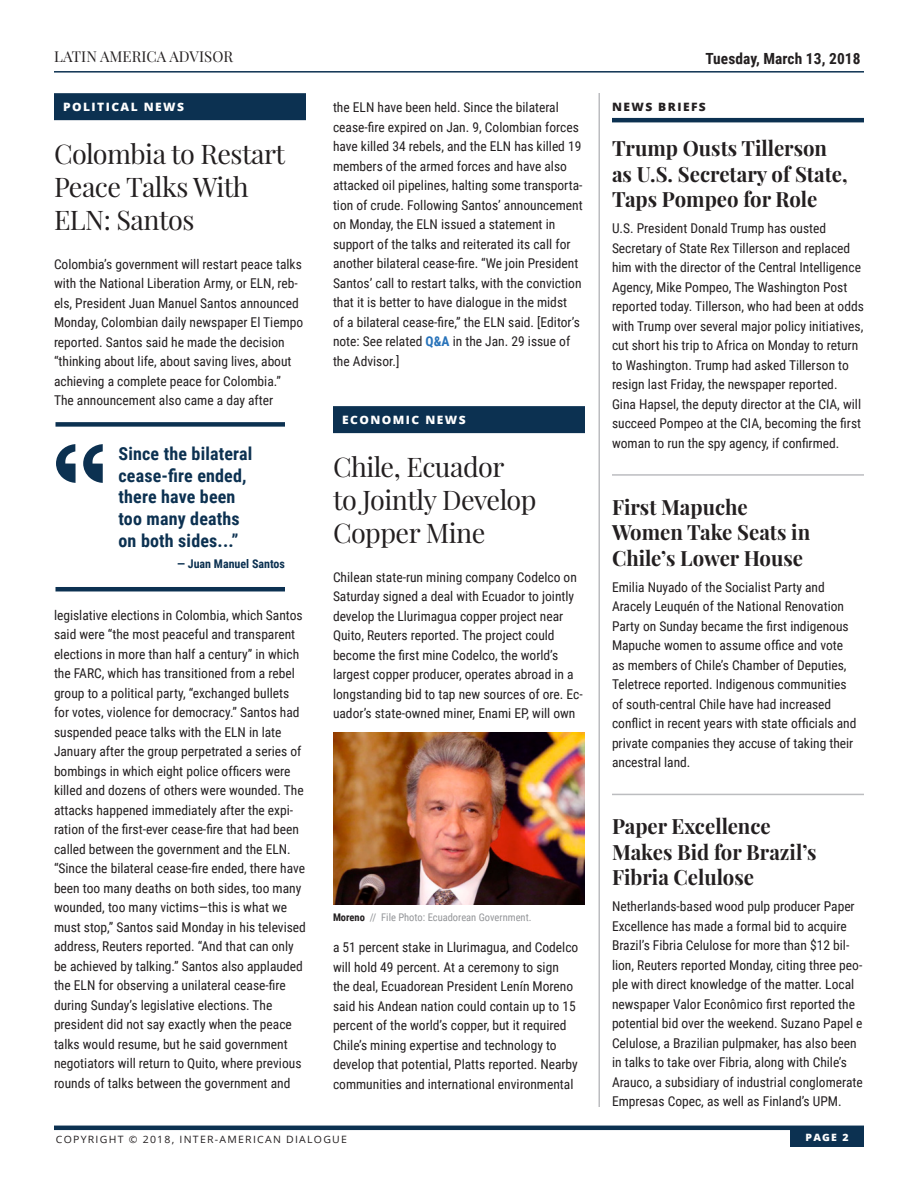
<style>
.page{position:relative;width:918px;height:1188px;background:#fff}
.page>*{position:absolute;margin:0;border:0;box-sizing:border-box;transform-origin:0 0}
.Subhead_18pt{font:27px/33px "Playfair Display";letter-spacing:-.02em;color:#231f20}
.Subhead-_14pt_-_BOLD{font:700 21px/25.5px "Playfair Display";color:#231f20}
.News_Briefs__Subhea{font:700 21px/25.5px "Playfair Display";color:#231f20}
.New_-_Block_Quote_Te{font:700 18px/21.6px "Roboto Condensed";letter-spacing:.01em;color:#0c3151}
.t1{font:700 15.3px "Roboto Condensed";letter-spacing:.005em;color:#231f20}
.t2{font:15px "Playfair Display";letter-spacing:.005em;color:#231f20}
.Subhead_18pt-2{font:13.5px/19.5px "Roboto Condensed";color:#231f20}
.News_Briefs__Body_T{font:13.5px/19.5px "Roboto Condensed";color:#231f20}
.News_Briefs__Subhea-2{font:13.5px/19.5px "Roboto Condensed";color:#231f20}
.Subhead-_14pt_-_BOLD-2{font:13.5px/19.5px "Roboto Condensed";color:#231f20}
.Quote_-_Name{font:700 12px "Roboto Condensed";color:#0c3151}
.Sections_-_with_Blue{font:800 11.55px "Open Sans";letter-spacing:.12em;color:#fff;scale:1.04 1}
.News_Briefs__Title{font:800 11.55px "Open Sans";letter-spacing:.12em;color:#231f20;scale:1.04 1}
.Photo_caption{font:10.5px "Roboto Condensed";color:#939598}
.t3{font:10.05px "Open Sans";letter-spacing:.12em;color:#231f20;scale:1.04 1}
.Board_Advisors_Heade{font:800 10.05px "Open Sans";color:#fff;scale:1.04 1}
.s1{font-weight:700;color:#2873ba}
.s2{font-weight:700;color:#231f20}
</style>
<div class="page">
<hr style="left:54px;top:1126px;width:810px;height:4px;background:#0c3151">
<div style="left:790px;top:1129px;width:74px;height:18px;background:#0c3151"></div>
<hr style="left:54px;top:71px;width:810px;height:2px;background:#0c3151">
<hr style="left:612px;top:118px;width:252px;height:4px;background:#0c3151">
<hr style="left:612px;top:474px;width:252px;height:2px;background:#bcbdc0">
<hr style="left:612px;top:794px;width:252px;height:1px;background:#bcbdc0">
<div style="left:54px;top:93px;width:252px;height:27px;background:#0c3151"></div>
<div style="left:333px;top:406px;width:252px;height:27px;background:#0c3151"></div>
<hr style="left:598px;top:93px;width:2px;height:1014px;background:#bcbdc0">
<div style="left:56px;top:422px;width:229px;height:5px;background:#0c3151"></div>
<hr style="left:56px;top:587px;width:229px;height:4px;background:#0c3151">
<svg style="left:56px;top:444px;width:20px;height:39px"></svg>
<svg style="left:83px;top:444px;width:20px;height:39px"></svg>
<img style="left:333px;top:732px;width:252px;height:172px">
<p class="t2" style="left:54px;top:47px;width:181px">LATIN AMERICA ADVISOR</p>
<p class="Sections_-_with_Blue" style="left:63px;top:98px;width:118px">POLITICAL NEWS</p>
<p class="Subhead_18pt" style="left:54px;top:137px;width:233px">Colombia to Restart<br>Peace Talks With<br>ELN: Santos</p>
<p class="Subhead_18pt-2" style="left:54px;top:254px;width:251px">Colombia’s government will restart peace talks with the National Liberation Army, or ELN, reb&shy;els, President Juan Manuel Santos announced Monday, Colombian daily newspaper El Tiempo reported. Santos said he made the decision “thinking about life, about saving lives, about achieving a complete peace for Colombia.” The announcement also came a day after</p>
<p class="New_-_Block_Quote_Te" style="left:118px;top:442px;width:135px">Since the bilateral cease-fire ended, there have been too many deaths on both sides...”</p>
<p class="Quote_-_Name" style="left:177px;top:555px;width:109px">— Juan Manuel Santos</p>
<p class="Subhead_18pt-2" style="left:54px;top:605px;width:253px">legislative elections in Colombia, which Santos said were “the most peaceful and transparent elections in more than half a century” in which the FARC, which has transitioned from a rebel group to a political party, “exchanged bullets for votes, violence for democracy.” Santos had suspended peace talks with the ELN in late January after the group perpetrated a series of bombings in which eight police officers were killed and dozens of others were wounded. The attacks happened immediately after the expi&shy;ration of the first-ever cease-fire that had been called between the government and the ELN. “Since the bilateral cease-fire ended, there have been too many deaths on both sides, too many wounded, too many victims—this is what we must stop,” Santos said Monday in his televised address, Reuters reported. “And that can only be achieved by talking.” Santos also applauded the ELN for observing a unilateral cease-fire during Sunday’s legislative elections. The president did not say exactly when the peace talks would resume, but he said government negotiators will return to Quito, where previous rounds of talks between the government and</p>
<p class="Subhead_18pt-2" style="left:333px;top:97px;width:251px">the ELN have been held. Since the bilateral cease-fire expired on Jan. 9, Colombian forces have killed 34 rebels, and the ELN has killed 19 members of the armed forces and have also attacked oil pipelines, halting some transporta&shy;tion of crude. Following Santos’ announcement on Monday, the ELN issued a statement in support of the talks and reiterated its call for another bilateral cease-fire. “We join President Santos’ call to restart talks, with the conviction that it is better to have dialogue in the midst<br>of a bilateral cease-fire,” the ELN said. [Editor’s note: See related <span class="s1">Q&amp;A</span> in the Jan. 29 issue of the Advisor.]</p>
<p class="Sections_-_with_Blue" style="left:342px;top:411px;width:120px">ECONOMIC NEWS</p>
<p class="Subhead_18pt" style="left:333px;top:450px;width:205px">Chile, Ecuador<br>to Jointly Develop<br>Copper Mine</p>
<p class="Subhead_18pt-2" style="left:333px;top:567px;width:251px">Chilean state-run mining company Codelco on Saturday signed a deal with Ecuador to jointly develop the Llurimagua copper project near Quito, Reuters reported. The project could become the first mine Codelco, the world’s largest copper producer, operates abroad in a longstanding bid to tap new sources of ore. Ec&shy;uador’s state-owned miner, Enami EP, will own</p>
<p class="Photo_caption" style="left:333px;top:910px;width:200px"><span class="s2">Moreno</span> // File Photo: Ecuadorean Government.</p>
<p class="Subhead_18pt-2" style="left:333px;top:937px;width:247px">a 51 percent stake in Llurimagua, and Codelco will hold 49 percent. At a ceremony to sign the deal, Ecuadorean President Lenín Moreno said his Andean nation could contain up to 15 percent of the world’s copper, but it required Chile’s mining expertise and technology to develop that potential, Platts reported. Nearby communities and international environmental</p>
<p class="t1" style="left:705px;top:47px;width:157px">Tuesday, March 13, 2018</p>
<p class="News_Briefs__Title" style="left:612px;top:98px;width:92px">NEWS BRIEFS</p>
<p class="Subhead-_14pt_-_BOLD" style="left:612px;top:135px;width:237px">Trump Ousts Tillerson as U.S. Secretary of State,<br>Taps Pompeo for Role</p>
<p class="News_Briefs__Body_T" style="left:612px;top:218px;width:253px">U.S. President Donald Trump has ousted Secretary of State Rex Tillerson and replaced him with the director of the Central Intelligence Agency, Mike Pompeo, The Washington Post reported today. Tillerson, who had been at odds with Trump over several major policy initiatives, cut short his trip to Africa on Monday to return to Washington. Trump had asked Tillerson to resign last Friday, the newspaper reported.<br>Gina Hapsel, the deputy director at the CIA, will succeed Pompeo at the CIA, becoming the first woman to run the spy agency, if confirmed.</p>
<p class="Subhead-_14pt_-_BOLD" style="left:612px;top:494px;width:200px">First Mapuche<br>Women Take Seats in<br>Chile’s Lower House</p>
<p class="Subhead-_14pt_-_BOLD-2" style="left:612px;top:577px;width:246px">Emilia Nuyado of the Socialist Party and Aracely Leuquén of the National Renovation Party on Sunday became the first indigenous Mapuche women to assume office and vote as members of Chile’s Chamber of Deputies, Teletrece reported. Indigenous communities of south-central Chile have had increased conflict in recent years with state officials and private companies they accuse of taking their ancestral land.</p>
<p class="News_Briefs__Subhea" style="left:612px;top:813px;width:206px">Paper Excellence<br>Makes Bid for Brazil’s<br>Fibria Celulose</p>
<p class="News_Briefs__Subhea-2" style="left:612px;top:896px;width:252px">Netherlands-based wood pulp producer Paper Excellence has made a formal bid to acquire Brazil’s Fibria Celulose for more than $12 bil&shy;lion, Reuters reported Monday, citing three peo&shy;ple with direct knowledge of the matter. Local newspaper Valor Econômico first reported the potential bid over the weekend. Suzano Papel e Celulose, a Brazilian pulpmaker, has also been in talks to take over Fibria, along with Chile’s Arauco, a subsidiary of industrial conglomerate Empresas Copec, as well as Finland’s UPM.</p>
<p class="t3" style="left:56px;top:1132px;width:281px">COPYRIGHT © 2018, INTER-AMERICAN DIALOGUE</p>
<p class="Board_Advisors_Heade" style="left:806px;top:1129px;width:43px">PAGE 2</p>
</div>
